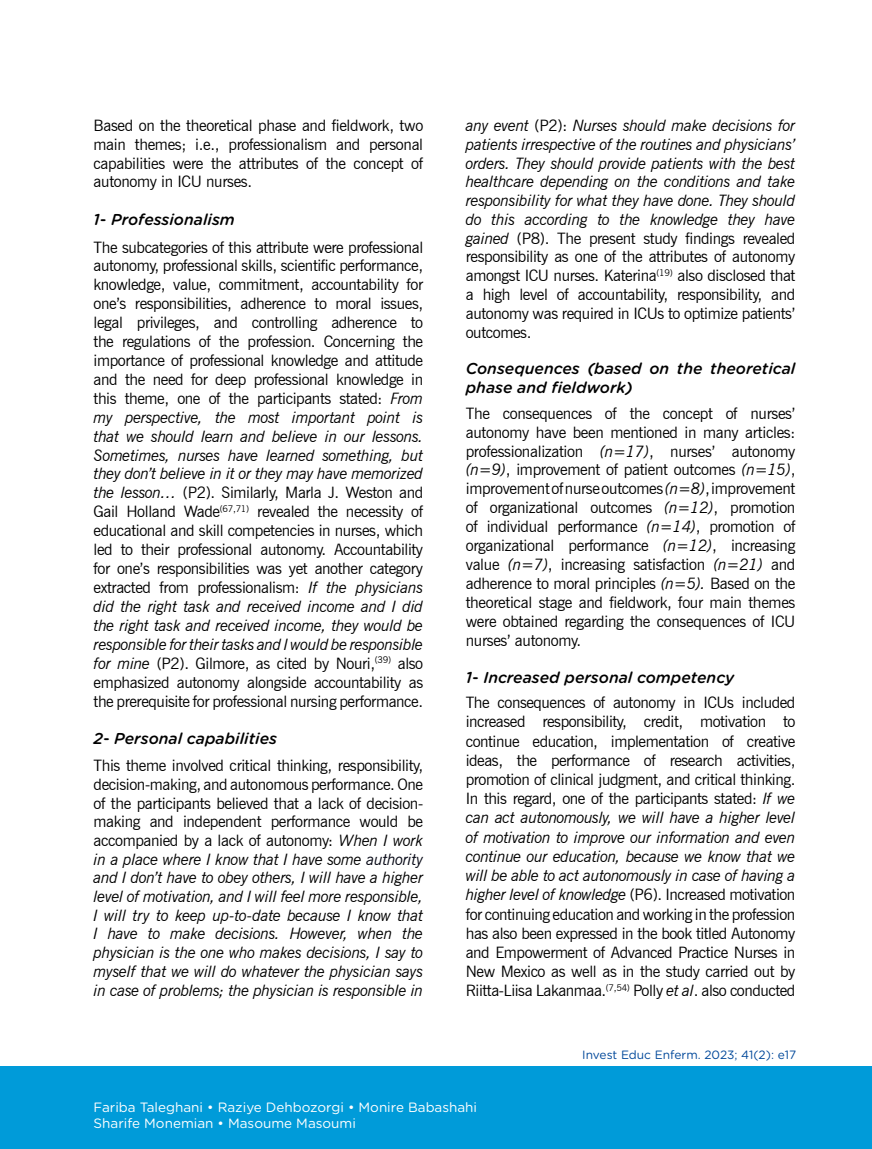
<style>
.page{position:relative;width:872px;height:1149px;background:#fff}
.page>*{position:absolute;margin:0;border:0;box-sizing:border-box;transform-origin:0 0}
.t1{font:15.75px/18.9px "News Gothic BT";letter-spacing:-.02em;color:#000;text-align:justify}
.t2{font:italic 15.75px/18.6px "News Gothic BT";letter-spacing:-.025em;color:#000;text-align:justify}
.t3{font:italic 500 15.75px/18.9px "Gotham Rounded";color:#000}
.t4{font:13.5px/16.2px "Gotham Rounded";color:#fff}
.t5{font:12px "Gotham Rounded";color:#00489a}
.s1{font-style:italic}
.s2{font-style:normal}
.s3{color:#050714}
</style>
<div class="page">
<div style="left:0;top:1065px;width:872px;height:83px;background:#009bd9"></div>
<p class="t1" style="left:94px;top:116px;width:331px">Based on the theoretical phase and fieldwork, two main themes; i.e., professionalism and personal capabilities were the attributes of the concept of autonomy in ICU nurses.</p>
<p class="t3" style="left:94px;top:209px;width:143px">1- Professionalism</p>
<p class="t1" style="left:94px;top:237px;width:331px">The subcategories of this attribute were professional autonomy, professional skills, scientific performance, knowledge, value, commitment, accountability for one’s responsibilities, adherence to moral issues, legal privileges, and controlling adherence to the regulations of the profession. Concerning the importance of professional knowledge and attitude and the need for deep professional knowledge in this theme, one of the participants stated: <span class="s1">From my perspective, the most important point is that we should learn and believe in our lessons.<br>Sometimes, nurses have learned something, but they don’t believe in it or they may have memorized the lesson…</span> (P2). Similarly, Marla J. Weston and Gail Holland Wade<sup>(67,71)</sup> revealed the necessity of educational and skill competencies in nurses, which led to their professional autonomy. Accountability for one’s responsibilities was yet another category extracted from professionalism: <span class="s1">If the physicians did the right task and received income and I did the right task and received income, they would be responsible for their tasks and I would be responsible for mine</span> (P2). Gilmore, as cited by Nouri,<sup>(39)</sup> also emphasized autonomy alongside accountability as the prerequisite for professional nursing performance.</p>
<p class="t3" style="left:94px;top:728px;width:185px">2- Personal capabilities</p>
<p class="t2" style="left:94px;top:756px;width:331px"><span class="s2">This theme involved critical thinking, responsibility, decision-making, and autonomous performance. One of the participants believed that a lack of decision&shy;making and independent performance would be accompanied by a lack of autonomy:</span> When I work in a place where I know that I have some <span class="s3">authority </span>and I don’t have to obey others, I will have a higher level of motivation, and I will feel more responsible, I will try to keep up-to-date because I know that I have to make decisions. However, when the physician is the one who makes decisions, I say to myself that we will do whatever the physician says in case of problems; the physician is responsible in</p>
<p class="t2" style="left:466px;top:116px;width:331px">any event <span class="s2">(P2):</span> Nurses should make decisions for patients irrespective of the routines and physicians’ orders. They should provide patients with the best healthcare depending on the conditions and take responsibility for what they have done. They should do this according to the knowledge they have gained <span class="s2">(P8). The present study findings revealed responsibility as one of the attributes of autonomy amongst ICU nurses. Katerina</span><sup>(19)</sup> <span class="s2">also disclosed that a high level of accountability, responsibility, and autonomy was required in ICUs to optimize patients’ outcomes.</span></p>
<p class="t3" style="left:466px;top:358px;width:331px">Consequences (based on the theoretical phase and fieldwork)</p>
<p class="t1" style="left:466px;top:403px;width:331px">The consequences of the concept of nurses’ autonomy have been mentioned in many articles: professionalization <span class="s1">(n=17)</span>, nurses’ autonomy <span class="s1">(n=9)</span>, improvement of patient outcomes <span class="s1">(n=15)</span>, improvement of nurse outcomes <span class="s1">(n=8)</span>, improvement of organizational outcomes <span class="s1">(n=12)</span>, promotion of individual performance <span class="s1">(n=14)</span>, promotion of organizational performance <span class="s1">(n=12)</span>, increasing value <span class="s1">(n=7)</span>, increasing satisfaction <span class="s1">(n=21)</span> and adherence to moral principles <span class="s1">(n=5).</span> Based on the theoretical stage and fieldwork, four main themes were obtained regarding the consequences of ICU nurses’ autonomy.</p>
<p class="t3" style="left:466px;top:666px;width:270px">1- Increased personal competency</p>
<p class="t1" style="left:466px;top:692px;width:331px">The consequences of autonomy in ICUs included increased responsibility, credit, motivation to continue education, implementation of creative ideas, the performance of research activities, promotion of clinical judgment, and critical thinking.<br>In this regard, one of the participants stated: <span class="s1">If we can act autonomously, we will have a higher level of motivation to improve our information and even continue our education, because we know that we will be able to act autonomously in case of having a higher level of knowledge</span> (P6). Increased motivation for continuing education and working in the profession has also been expressed in the book titled Autonomy and Empowerment of Advanced Practice Nurses in New Mexico as well as in the study carried out by Riitta-Liisa Lakanmaa.<sup>(7,54)</sup> Polly <span class="s1">et al</span>. also conducted</p>
<p class="t5" style="left:582px;top:1045px;width:215px">Invest Educ Enferm. 2023; 41(2): e17</p>
<p class="t4" style="left:94px;top:1098px;width:385px">Fariba Taleghani • Raziye Dehbozorgi • Monire Babashahi<br>Sharife Monemian • Masoume Masoumi</p>
</div>
